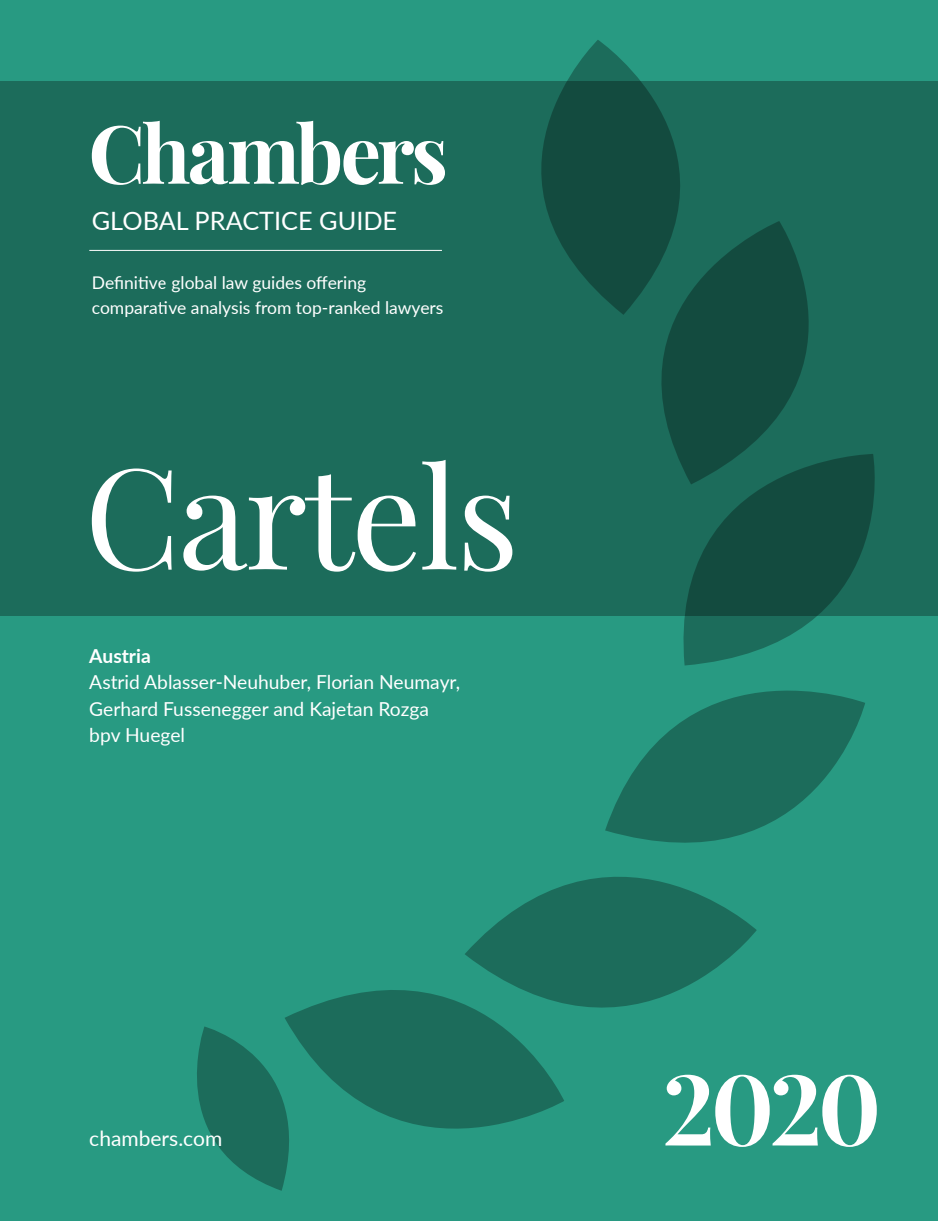
<style>
.page{position:relative;width:938px;height:1221px;background:#fff}
.page>*{position:absolute;margin:0;border:0;box-sizing:border-box;transform-origin:0 0}
.t1{font:140px "Playfair Display";letter-spacing:-.02em;color:#fff}
.t2{font:700 98px "Playfair Display";color:#fff}
.t3{font:25.38px "Lato";color:#fff}
.t4{font:21px "Lato";color:#fff}
.t5{font:19.25px/26.2px "Lato";color:#fff}
.t6{font:700 19.25px "Lato";color:#fff}
.t7{font:17.5px "Lato";color:#fff}
</style>
<div class="page">
<div style="left:0;top:0;width:938px;height:1220px;background:#289a82"></div>
<div style="left:0;top:81px;width:938px;height:534px;background:#1c6c5b"></div>
<svg style="left:197px;top:1026px;width:87px;height:164px"></svg>
<svg style="left:541px;top:40px;width:139px;height:244px;fill:#134b3f"></svg>
<svg style="left:590px;top:221px;width:219px;height:233px;fill:#134b3f"></svg>
<svg style="left:667px;top:454px;width:209px;height:178px"></svg>
<svg style="left:284px;top:990px;width:280px;height:191px"></svg>
<svg style="left:620px;top:632px;width:245px;height:197px"></svg>
<svg style="left:464px;top:795px;width:292px;height:291px"></svg>
<svg style="left:92px;top:121px;width:353px;height:64px"></svg>
<hr style="left:89px;top:250px;width:353px;height:1px;background:#fff">
<p class="t3" style="left:92px;top:203px;width:307px">GLOBAL PRACTICE GUIDE</p>
<p class="t7" style="left:92px;top:270px;width:276px">Definitive global law guides offering</p>
<p class="t7" style="left:92px;top:294px;width:353px">comparative analysis from top-ranked lawyers</p>
<p class="t1" style="left:84px;top:429px;width:436px">Cartels</p>
<p class="t6" style="left:89px;top:642px;width:63px">Austria</p>
<p class="t5" style="left:89px;top:668px;width:372px">Astrid Ablasser-Neuhuber, Florian Neumayr,<br>Gerhard Fussenegger and Kajetan Rozga bpv Huegel</p>
<p class="t4" style="left:89px;top:1123px;width:134px">chambers.com</p>
<p class="t2" style="left:662px;top:1046px;width:220px">2020</p>
</div>
